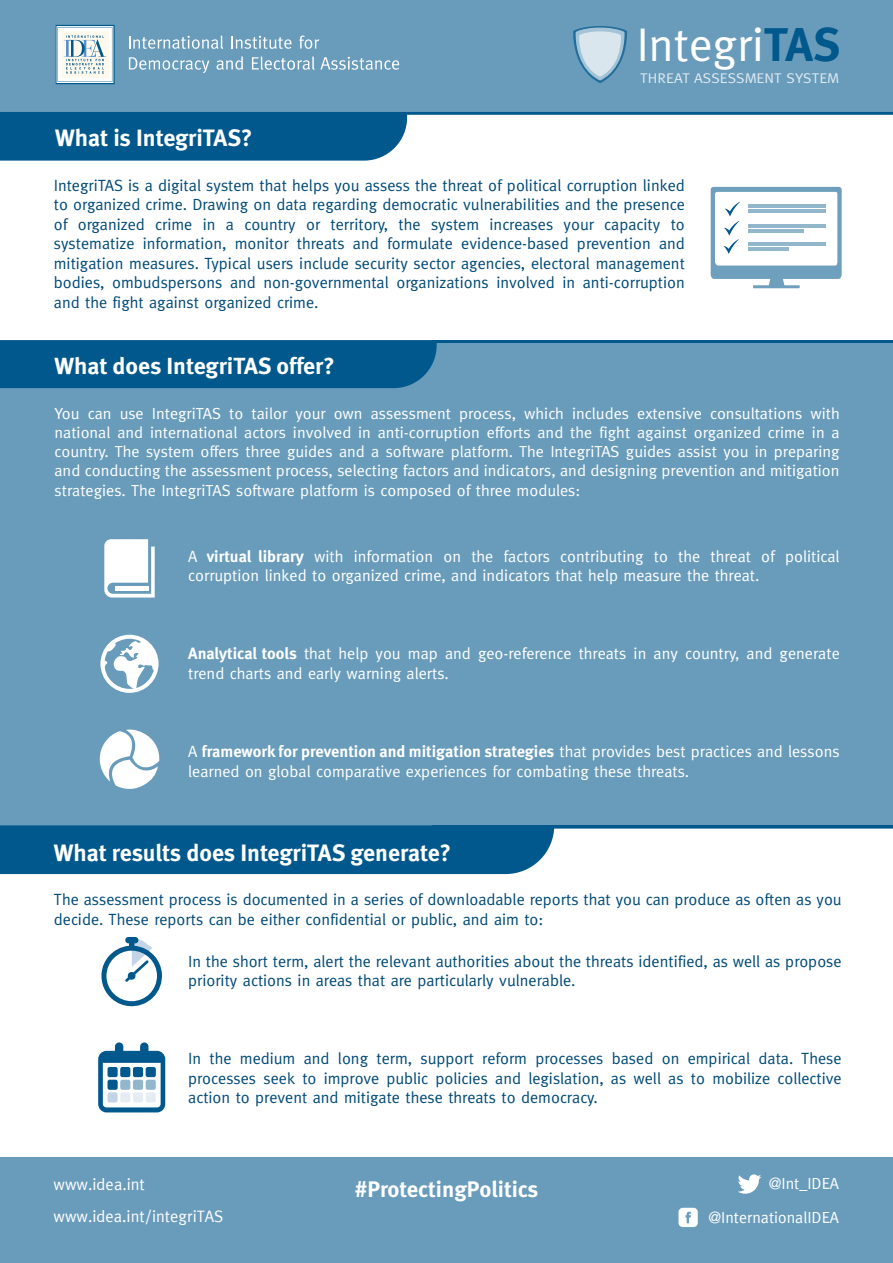
<style>
.page{position:relative;width:893px;height:1263px;background:#fff}
.page>*{position:absolute;margin:0;border:0;box-sizing:border-box;transform-origin:0 0}
.t1{font:47.25px "Meta";color:#fff}
.t2{font:700 23.7px "Meta";color:#fff}
.t3{font:700 23.25px "Meta";color:#fff}
.t4{font:700 22.5px "Meta";color:#fff}
.t5{font:16.5px "Meta Plus";color:#fff}
.t6{font:16.2px/19.5px "Meta";color:#004a77}
.t7{font:16.2px/19.5px "Meta";color:#fff}
.t8{font:16.05px/19.2px "Meta";color:#fff;text-align:justify}
.t9{font:16.05px "Meta Plus";color:#fff}
.t10{font:14.1px "Meta";color:#fff;scale:1.09 1}
.s1{font-weight:700;color:#00588c}
.s2{font-weight:700}
</style>
<div class="page">
<div style="left:0;top:0;width:893px;height:113px;background:#699cbb"></div>
<div style="left:0;top:340px;width:893px;height:488px;background:#699cbb"></div>
<div style="left:0;top:1157px;width:893px;height:106px;background:#699cbb"></div>
<div style="left:0;top:340px;width:437px;height:48px;background:#00588c"></div>
<div style="left:0;top:825px;width:554px;height:49px;background:#00588c"></div>
<hr style="left:433px;top:825px;width:460px;height:3px;background:#00588c">
<hr style="left:0;top:1175px;width:893px;height:1px;background:#00588c">
<hr style="left:433px;top:340px;width:460px;height:3px;background:#00588c">
<svg style="left:0;top:112px;width:893px;height:49px"></svg>
<svg style="left:55px;top:25px;width:60px;height:59px;background:#cbd9df"></svg>
<svg style="left:711px;top:187px;width:131px;height:101px"></svg>
<svg style="left:573px;top:26px;width:54px;height:57px"></svg>
<hr style="left:749px;top:204px;width:77px;height:4px;background:#92b7cd">
<hr style="left:749px;top:209px;width:77px;height:4px;background:#92b7cd">
<hr style="left:749px;top:224px;width:77px;height:4px;background:#92b7cd">
<hr style="left:749px;top:229px;width:55px;height:4px;background:#92b7cd">
<hr style="left:749px;top:242px;width:77px;height:4px;background:#92b7cd">
<hr style="left:749px;top:247px;width:40px;height:4px;background:#92b7cd">
<svg style="left:104px;top:539px;width:51px;height:58px"></svg>
<hr style="left:115px;top:586px;width:33px;height:4px;background:#fff">
<svg style="left:100px;top:635px;width:59px;height:58px"></svg>
<svg style="left:100px;top:729px;width:60px;height:60px"></svg>
<svg style="left:101px;top:939px;width:61px;height:68px"></svg>
<div style="left:125px;top:937px;width:13px;height:6px;background:#00588c;border-radius:3px"></div>
<svg style="left:98px;top:1042px;width:67px;height:70px"></svg>
<div style="left:108px;top:1067px;width:10px;height:10px;background:#00588c;border-radius:2px"></div>
<div style="left:120px;top:1067px;width:10px;height:10px;background:#00588c;border-radius:2px"></div>
<div style="left:133px;top:1067px;width:10px;height:10px;background:#00588c;border-radius:2px"></div>
<div style="left:146px;top:1067px;width:10px;height:10px;background:#00588c;border-radius:2px"></div>
<div style="left:108px;top:1080px;width:10px;height:10px;background:#00588c;border-radius:2px"></div>
<div style="left:120px;top:1080px;width:10px;height:10px;background:#92b7cd;border-radius:2px"></div>
<div style="left:133px;top:1080px;width:10px;height:10px;background:#92b7cd;border-radius:2px"></div>
<div style="left:146px;top:1080px;width:10px;height:10px;background:#92b7cd;border-radius:2px"></div>
<div style="left:108px;top:1092px;width:10px;height:10px;background:#c2d4e5;border-radius:2px"></div>
<div style="left:120px;top:1092px;width:10px;height:10px;background:#e5ecf4;border-radius:2px"></div>
<div style="left:133px;top:1092px;width:10px;height:10px;background:#e5ecf4;border-radius:2px"></div>
<div style="left:146px;top:1092px;width:10px;height:10px;background:#e5ecf4;border-radius:2px"></div>
<svg style="left:129px;top:36px;width:94px;height:13px"></svg>
<svg style="left:231px;top:36px;width:60px;height:13px"></svg>
<svg style="left:299px;top:36px;width:20px;height:13px"></svg>
<svg style="left:129px;top:57px;width:80px;height:16px"></svg>
<svg style="left:216px;top:56px;width:27px;height:14px"></svg>
<svg style="left:252px;top:56px;width:147px;height:14px"></svg>
<svg style="left:738px;top:1174px;width:23px;height:20px"></svg>
<svg style="left:678px;top:1208px;width:20px;height:19px"></svg>
<h1 class="t1" style="left:636px;top:17px;width:205px">Integri<span class="s1">TAS</span></h1>
<h2 class="t2" style="left:55px;top:124px;width:199px">What is IntegriTAS?</h2>
<p class="t10" style="left:640px;top:70px;width:184px">THREAT ASSESSMENT SYSTEM</p>
<p class="t6" style="left:54px;top:175px;width:633px;text-align:justify">IntegriTAS is a digital system that helps you assess the threat of political corruption linked to organized crime. Drawing on data regarding democratic vulnerabilities and the presence of organized crime in a country or territory, the system increases your capacity to systematize information, monitor threats and formulate evidence-based prevention and mitigation measures. Typical users include security sector agencies, electoral management bodies, ombudspersons and non-governmental organizations involved in anti-corruption and the fight against organized crime.</p>
<h3 class="t3" style="left:55px;top:352px;width:282px">What does IntegriTAS offer?</h3>
<p class="t8" style="left:55px;top:403px;width:787px">You can use IntegriTAS to tailor your own assessment process, which includes extensive consultations with national and international actors involved in anti-corruption efforts and the fight against organized crime in a country. The system offers three guides and a software platform. The IntegriTAS guides assist you in preparing and conducting the assessment process, selecting factors and indicators, and designing prevention and mitigation strategies. The IntegriTAS software platform is composed of three modules:</p>
<p class="t7" style="left:188px;top:546px;width:653px">A <span class="s2">virtual library</span> with information on the factors contributing to the threat of political corruption linked to organized crime, and indicators that help measure the threat.</p>
<p class="t7" style="left:188px;top:644px;width:653px"><span class="s2">Analytical tools</span> that help you map and geo-reference threats in any country, and generate trend charts and early warning alerts.</p>
<p class="t7" style="left:188px;top:741px;width:653px">A <span class="s2">framework for prevention and mitigation strategies</span> that provides best practices and lessons learned on global comparative experiences for combating these threats.</p>
<h2 class="t2" style="left:54px;top:838px;width:399px">What results does IntegriTAS generate?</h2>
<p class="t6" style="left:54px;top:890px;width:789px">The assessment process is documented in a series of downloadable reports that you can produce as often as you decide. These reports can be either confidential or public, and aim to:</p>
<p class="t6" style="left:188px;top:951px;width:655px">In the short term, alert the relevant authorities about the threats identified, as well as propose priority actions in areas that are particularly vulnerable.</p>
<p class="t6" style="left:188px;top:1049px;width:655px;text-align:justify">In the medium and long term, support reform processes based on empirical data. These processes seek to improve public policies and legislation, as well as to mobilize collective action to prevent and mitigate these threats to democracy.</p>
<p class="t5" style="left:54px;top:1175px;width:93px">www.idea.int</p>
<p class="t9" style="left:769px;top:1174px;width:72px">@Int_IDEA</p>
<p class="t5" style="left:54px;top:1207px;width:171px">www.idea.int/integriTAS</p>
<p class="t9" style="left:708px;top:1208px;width:132px">@InternationalIDEA</p>
<h3 class="t4" style="left:355px;top:1176px;width:185px">#ProtectingPolitics</h3>
</div>
